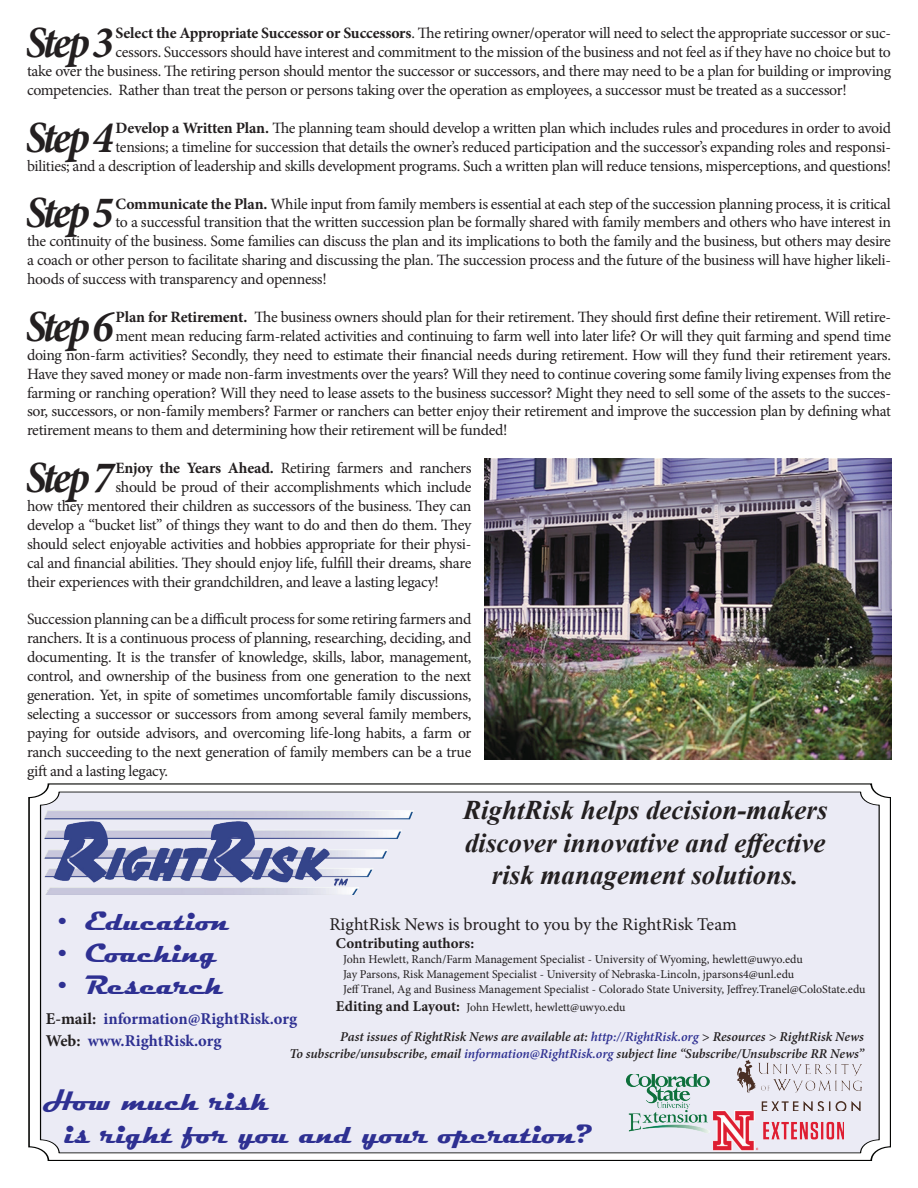
<style>
.page{position:relative;width:918px;height:1188px;background:#fff}
.page>*{position:absolute;margin:0;border:0;box-sizing:border-box;transform-origin:0 0}
.t1{font:italic 700 condensed 45.15px "Minion Pro";letter-spacing:-.075em;color:#231f20}
.t2{font:italic 700 27px/32.4px "Times New Roman";color:#231f20;text-align:center}
.t3{font:700 27px/32.4px "Magneto";color:#2e3092}
.t4{font:18px "Minion Pro";letter-spacing:-.005em;color:#231f20}
.t5{font:700 16.5px/21.6px "Minion Pro";color:#2e3092}
.t6{font:15.75px/18.9px "Minion Pro";letter-spacing:-.02em;color:#231f20;text-align:right}
.t7{font:700 15px "Minion Pro";letter-spacing:-.005em;color:#231f20}
.t8{font:italic 600 13.5px/16.2px "Minion Pro";letter-spacing:-.005em;color:#231f20;text-align:right}
.t9{font:12px/15px "Minion Pro";letter-spacing:-.005em;color:#231f20}
.s1{font-weight:700}
.s2{font-weight:700;font-size:15px}
.s3{color:#2e3092}
.s4{color:#231f20}
</style>
<div class="page">
<svg style="left:28px;top:783px;width:863px;height:378px;background:#e7e7f0"></svg>
<img style="left:44px;top:810px;width:370px;height:84px">
<img style="left:627px;top:1074px;width:86px;height:59px">
<img style="left:714px;top:1110px;width:130px;height:41px">
<img style="left:738px;top:1060px;width:123px;height:51px">
<img style="left:485px;top:458px;width:406px;height:302px">
<h1 class="t1" style="left:26px;top:12px;width:89px">Step 3</h1>
<p class="t6" style="left:116px;top:24px;width:777px"><span class="s1">Select the Appropriate Successor or Successors</span>. The retiring owner/operator will need to select the appropriate successor or suc-</p>
<p class="t6" style="left:116px;top:43px;width:777px">cessors. Successors should have interest and commitment to the mission of the business and not feel as if they have no choice but to</p>
<p class="t6" style="left:27px;top:62px;width:866px">take over the business. The retiring person should mentor the successor or successors, and there may need to be a plan for building or improving</p>
<p class="t6" style="left:27px;top:81px;width:821px">competencies. Rather than treat the person or persons taking over the operation as employees, a successor must be treated as a successor!</p>
<h1 class="t1" style="left:26px;top:106px;width:89px">Step 4</h1>
<p class="t6" style="left:27px;top:119px;width:866px"><span class="s1">Develop a Written Plan.</span> The planning team should develop a written plan which includes rules and procedures in order to avoid<br>tensions; a timeline for succession that details the owner’s reduced participation and the successor’s expanding roles and responsi-<br>bilities; and a description of leadership and skills development programs. Such a written plan will reduce tensions, misperceptions, and questions!</p>
<h1 class="t1" style="left:26px;top:182px;width:89px">Step 5</h1>
<p class="t6" style="left:116px;top:194px;width:777px"><span class="s1">Communicate the Plan.</span> While input from family members is essential at each step of the succession planning process, it is critical</p>
<p class="t6" style="left:116px;top:213px;width:777px">to a successful transition that the written succession plan be formally shared with family members and others who have interest in</p>
<p class="t6" style="left:27px;top:232px;width:866px">the continuity of the business. Some families can discuss the plan and its implications to both the family and the business, but others may desire</p>
<p class="t6" style="left:27px;top:251px;width:866px">a coach or other person to facilitate sharing and discussing the plan. The succession process and the future of the business will have higher likeli-</p>
<p class="t6" style="left:27px;top:270px;width:301px">hoods of success with transparency and openness!</p>
<h1 class="t1" style="left:26px;top:295px;width:89px">Step 6</h1>
<p class="t6" style="left:116px;top:308px;width:777px"><span class="s1">Plan for Retirement.</span> The business owners should plan for their retirement. They should first define their retirement. Will retire-</p>
<p class="t6" style="left:116px;top:326px;width:777px">ment mean reducing farm-related activities and continuing to farm well into later life? Or will they quit farming and spend time</p>
<p class="t6" style="left:27px;top:345px;width:865px">doing non-farm activities? Secondly, they need to estimate their financial needs during retirement. How will they fund their retirement years.</p>
<p class="t6" style="left:27px;top:364px;width:866px">Have they saved money or made non-farm investments over the years? Will they need to continue covering some family living expenses from the</p>
<p class="t6" style="left:27px;top:383px;width:865px">farming or ranching operation? Will they need to lease assets to the business successor? Might they need to sell some of the assets to the succes-</p>
<p class="t6" style="left:27px;top:402px;width:866px">sor, successors, or non-family members? Farmer or ranchers can better enjoy their retirement and improve the succession plan by defining what</p>
<p class="t6" style="left:27px;top:421px;width:482px">retirement means to them and determining how their retirement will be funded!</p>
<h1 class="t1" style="left:26px;top:446px;width:89px">Step 7</h1>
<p class="t6" style="left:116px;top:459px;width:357px"><span class="s1">Enjoy the Years Ahead.</span> Retiring farmers and ranchers</p>
<p class="t6" style="left:116px;top:478px;width:357px">should be proud of their accomplishments which include</p>
<p class="t6" style="left:27px;top:497px;width:446px">how they mentored their children as successors of the business. They can</p>
<p class="t6" style="left:27px;top:515px;width:446px">develop a “bucket list” of things they want to do and then do them. They</p>
<p class="t6" style="left:27px;top:534px;width:446px">should select enjoyable activities and hobbies appropriate for their physi-</p>
<p class="t6" style="left:27px;top:553px;width:446px">cal and financial abilities. They should enjoy life, fulfill their dreams, share</p>
<p class="t6" style="left:27px;top:572px;width:413px">their experiences with their grandchildren, and leave a lasting legacy!</p>
<p class="t6" style="left:27px;top:610px;width:446px;text-align:justify">Succession planning can be a difficult process for some retiring farmers and ranchers. It is a continuous process of planning, researching, deciding, and documenting. It is the transfer of knowledge, skills, labor, management, control, and ownership of the business from one generation to the next generation. Yet, in spite of sometimes uncomfortable family discussions, selecting a successor or successors from among several family members, paying for outside advisors, and overcoming life-long habits, a farm or ranch succeeding to the next generation of family members can be a true gift and a lasting legacy.</p>
<h2 class="t2" style="left:463px;top:793px;width:366px">RightRisk helps decision-makers discover innovative and effective risk management solutions.</h2>
<h2 class="t3" style="left:58px;top:905px;width:173px">• Education</h2>
<h2 class="t3" style="left:58px;top:938px;width:161px">• Coaching</h2>
<h2 class="t3" style="left:58px;top:970px;width:167px">• Research</h2>
<p class="t4" style="left:329px;top:913px;width:409px">RightRisk News is brought to you by the RightRisk Team</p>
<p class="t7" style="left:336px;top:933px;width:140px">Contributing authors:</p>
<p class="t9" style="left:343px;top:952px;width:524px">John Hewlett, Ranch/Farm Management Specialist - University of Wyoming, hewlett@uwyo.edu<br>Jay Parsons, Risk Management Specialist - University of Nebraska-Lincoln, jparsons4@unl.edu<br>Jeff Tranel, Ag and Business Management Specialist - Colorado State University, Jeffrey.Tranel@ColoState.edu</p>
<p class="t9" style="left:336px;top:1000px;width:291px"><span class="s2">Editing and Layout:</span> John Hewlett, hewlett@uwyo.edu</p>
<p class="t8" style="left:289px;top:1029px;width:576px">Past issues of RightRisk News are available at: <span class="s3">http://RightRisk.org</span> &gt; Resources &gt; RightRisk News<br>To subscribe/unsubscribe, email <span class="s3">information@RightRisk.org</span> subject line “Subscribe/Unsubscribe RR News”</p>
<p class="t5" style="left:46px;top:1008px;width:253px"><span class="s4">E-mail:</span> information@RightRisk.org<br><span class="s4">Web:</span> www.RightRisk.org</p>
<h2 class="t3" style="left:64px;top:1086px;width:528px;text-indent:-21px">How much risk<br>is right for you and your operation?</h2>
</div>
